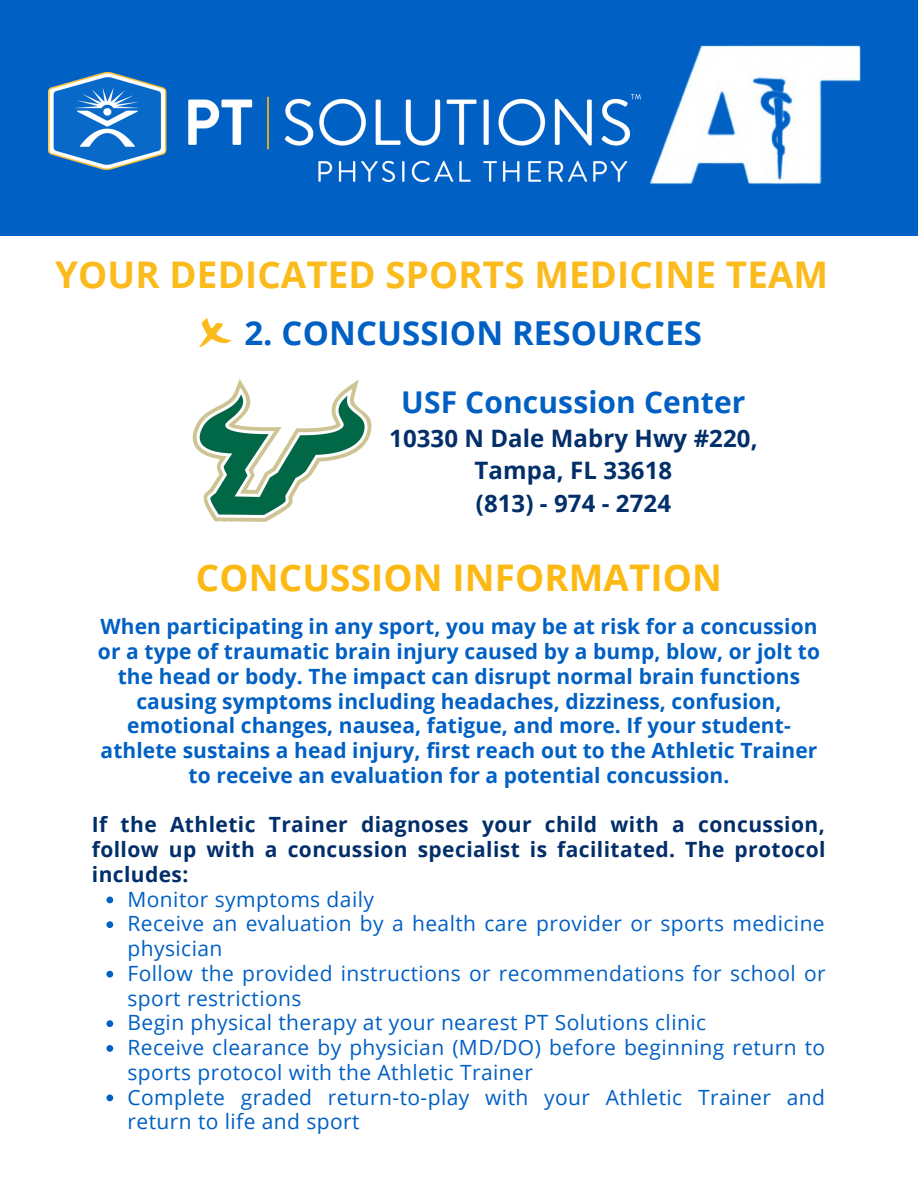
<style>
.page{position:relative;width:918px;height:1188px;background:#fff}
.page>*{position:absolute;margin:0;border:0;box-sizing:border-box;transform-origin:0 0}
.t1{font:700 36.75px "Open Sans";letter-spacing:.005em;color:#fcbb1c}
.t2{font:700 36.75px "Open Sans";letter-spacing:.005em;color:#fdb913}
.t3{font:700 33px "Open Sans";letter-spacing:.005em;color:#0060c4}
.t4{font:700 30px "Open Sans";letter-spacing:.005em;color:#0060c4}
.t5{font:700 24px/32.7px "Open Sans";letter-spacing:.005em;color:#022e69;text-align:center}
.t6{font:700 21px/24.8px "Open Sans";letter-spacing:.005em;color:#0060c4;text-align:center}
.t7{font:21px/24.8px "Open Sans";letter-spacing:.02em;color:#0060c4}
.t8{font:700 21px/24.8px "Open Sans";letter-spacing:.02em;color:#022e69;text-align:justify}
</style>
<div class="page">
<div style="left:0;top:0;width:918px;height:235px;background:#0060c4"></div>
<img style="left:49px;top:72px;width:591px;height:110px">
<img style="left:640px;top:45px;width:221px;height:140px">
<img style="left:192px;top:379px;width:180px;height:143px">
<svg style="left:199px;top:318px;width:33px;height:29px"></svg>
<svg style="left:106px;top:897px;width:7px;height:6px"></svg>
<svg style="left:106px;top:921px;width:7px;height:7px"></svg>
<svg style="left:106px;top:971px;width:7px;height:7px"></svg>
<svg style="left:106px;top:1020px;width:7px;height:7px"></svg>
<svg style="left:106px;top:1045px;width:7px;height:7px"></svg>
<svg style="left:106px;top:1095px;width:7px;height:6px"></svg>
<h1 class="t1" style="left:55px;top:249px;width:774px">YOUR DEDICATED SPORTS MEDICINE TEAM</h1>
<h2 class="t3" style="left:244px;top:310px;width:459px">2. CONCUSSION RESOURCES</h2>
<h3 class="t4" style="left:401px;top:381px;width:346px">USF Concussion Center</h3>
<p class="t5" style="left:389px;top:421px;width:370px">10330 N Dale Mabry Hwy #220,<br>Tampa, FL 33618<br>(813) - 974 - 2724</p>
<h1 class="t2" style="left:196px;top:552px;width:528px">CONCUSSION INFORMATION</h1>
<p class="t6" style="left:98px;top:614px;width:724px">When participating in any sport, you may be at risk for a concussion or a type of traumatic brain injury caused by a bump, blow, or jolt to the head or body. The impact can disrupt normal brain functions causing symptoms including headaches, dizziness, confusion, emotional changes, nausea, fatigue, and more. If your student&shy;athlete sustains a head injury, first reach out to the Athletic Trainer to receive an evaluation for a potential concussion.</p>
<p class="t8" style="left:92px;top:812px;width:735px">If the Athletic Trainer diagnoses your child with a concussion, follow up with a concussion specialist is facilitated. The protocol includes:</p>
<p class="t7" style="left:128px;top:886px;width:700px">Monitor symptoms daily<br>Receive an evaluation by a health care provider or sports medicine physician<br>Follow the provided instructions or recommendations for school or sport restrictions<br>Begin physical therapy at your nearest PT Solutions clinic<br>Receive clearance by physician (MD/DO) before beginning return to sports protocol with the Athletic Trainer<br>Complete graded return-to-play with your Athletic Trainer and return to life and sport</p>
</div>
